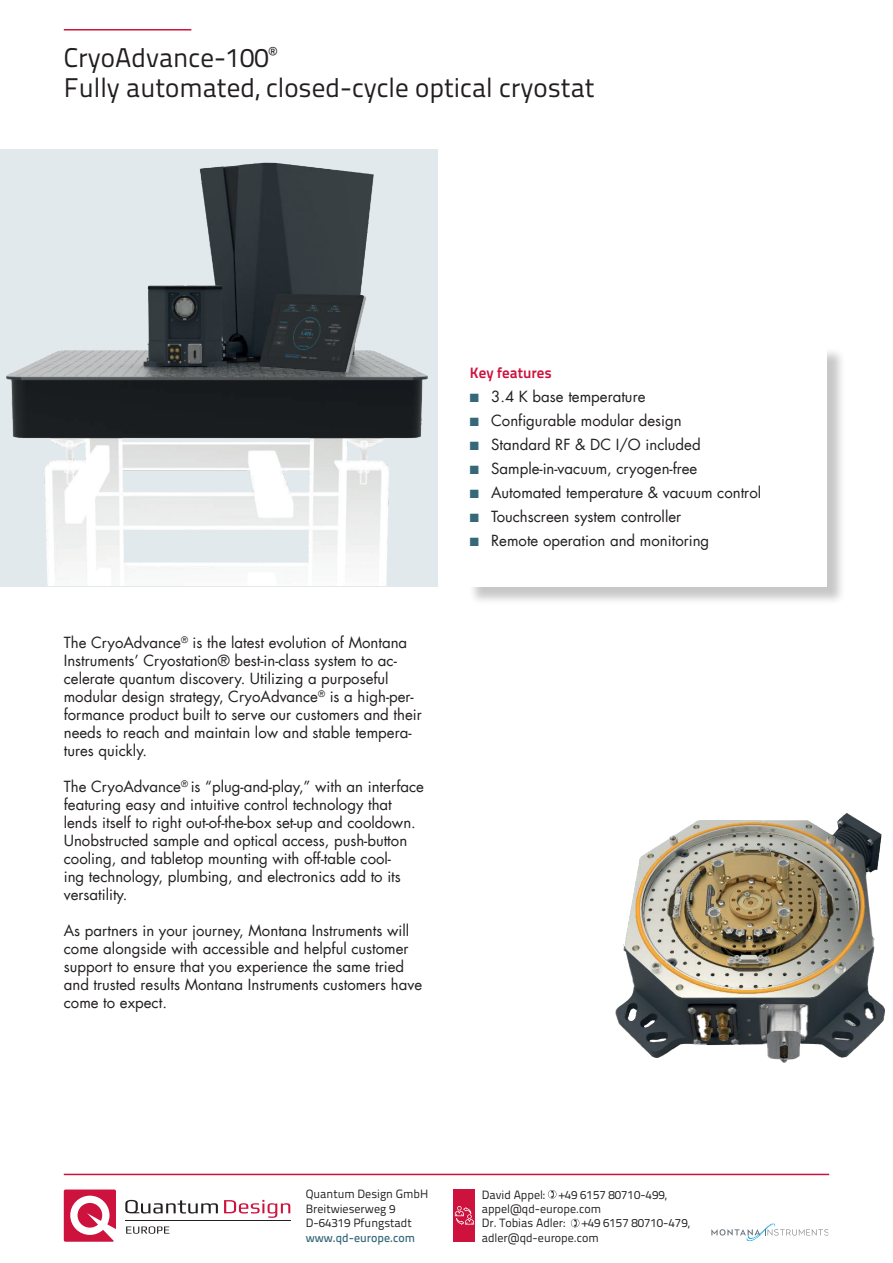
<style>
.page{position:relative;width:893px;height:1263px;background:#fff}
.page>*{position:absolute;margin:0;border:0;box-sizing:border-box;transform-origin:0 0}
.t1{font:27px/30px "Titillium Text 22 L";color:#231f20}
.Fließtext{font:15px/18px "Futura LT";color:#231f20}
.Überschrift_2_rot{font:700 15px "Titillium Text 22 L";color:#cd123d}
.t2{font:12px/14.4px "Titillium Text 22 L";color:#231f20}
.t3{font:500 12px "Titillium Text 22 L";color:#356879}
.s1{color:#356879}
</style>
<div class="page">
<hr style="left:64px;top:29px;width:127px;height:2px;background:#cd123d">
<hr style="left:64px;top:1174px;width:765px;height:1px;background:#cd123d">
<svg style="left:64px;top:1189px;width:52px;height:53px"></svg>
<svg style="left:125px;top:1200px;width:93px;height:13px"></svg>
<svg style="left:224px;top:1200px;width:66px;height:18px"></svg>
<hr style="left:125px;top:1220px;width:166px;height:1px;background:#231f20">
<svg style="left:126px;top:1226px;width:43px;height:8px"></svg>
<svg style="left:548px;top:1190px;width:8px;height:8px"></svg>
<svg style="left:571px;top:1219px;width:8px;height:8px"></svg>
<div style="left:454px;top:1189px;width:21px;height:53px;background:#cd123d"></div>
<svg style="left:455px;top:1206px;width:19px;height:19px"></svg>
<svg style="left:711px;top:1225px;width:116px;height:15px"></svg>
<div style="left:468px;top:347px;width:378px;height:258px;background:#231f20;opacity:.25"></div>
<div style="left:466px;top:344px;width:361px;height:243px;background:#fff"></div>
<img style="left:0;top:151px;width:437px;height:435px">
<img style="left:615px;top:813px;width:270px;height:250px">
<h1 class="t1" style="left:64px;top:41px;width:532px">CryoAdvance-100<sup>®<br></sup>Fully automated, closed-cycle optical cryostat</h1>
<p class="Fließtext" style="left:64px;top:634px;width:360px">The CryoAdvance<sup>®</sup> is the latest evolution of Montana Instruments’ Cryostation® best-in-class system to ac&shy;celerate quantum discovery. Utilizing a purposeful modular design strategy, CryoAdvance<sup>®</sup> is a high-per&shy;formance product built to serve our customers and their needs to reach and maintain low and stable tempera&shy;tures quickly.</p>
<p class="Fließtext" style="left:64px;top:778px;width:362px">The CryoAdvance<sup>®</sup> is “plug-and-play,” with an interface featuring easy and intuitive control technology that lends itself to right out-of-the-box set-up and cooldown.<br>Unobstructed sample and optical access, push-button cooling, and tabletop mounting with off-table cool-<br>ing technology, plumbing, and electronics add to its versatility.</p>
<p class="Fließtext" style="left:64px;top:922px;width:360px">As partners in your journey, Montana Instruments will come alongside with accessible and helpful customer support to ensure that you experience the same tried and trusted results Montana Instruments customers have come to expect.</p>
<p class="Überschrift_2_rot" style="left:470px;top:361px;width:84px">Key features</p>
<p class="Fließtext" style="left:470px;top:388px;width:177px"><span class="s1">■</span> 3.4 K base temperature</p>
<p class="Fließtext" style="left:470px;top:412px;width:213px"><span class="s1">■</span> Configurable modular design</p>
<p class="Fließtext" style="left:470px;top:436px;width:232px"><span class="s1">■</span> Standard RF &amp; DC I/O included</p>
<p class="Fließtext" style="left:470px;top:460px;width:229px"><span class="s1">■</span> Sample-in-vacuum, cryogen-free</p>
<p class="Fließtext" style="left:470px;top:484px;width:293px"><span class="s1">■</span> Automated temperature &amp; vacuum control</p>
<p class="Fließtext" style="left:470px;top:508px;width:213px"><span class="s1">■</span> Touchscreen system controller</p>
<p class="Fließtext" style="left:470px;top:532px;width:241px"><span class="s1">■</span> Remote operation and monitoring</p>
<p class="t2" style="left:306px;top:1186px;width:124px">Quantum Design GmbH<br>Breitwieserweg 9<br>D-64319 Pfungstadt</p>
<p class="t3" style="left:306px;top:1228px;width:111px">www.qd-europe.com</p>
<p class="t2" style="left:482px;top:1186px;width:186px">David Appel: +49 6157 80710-499, appel@qd-europe.com<br>Dr. Tobias Adler:</p>
<p class="t2" style="left:482px;top:1215px;width:209px;text-indent:100px">+49 6157 80710-479, adler@qd-europe.com</p>
</div>
